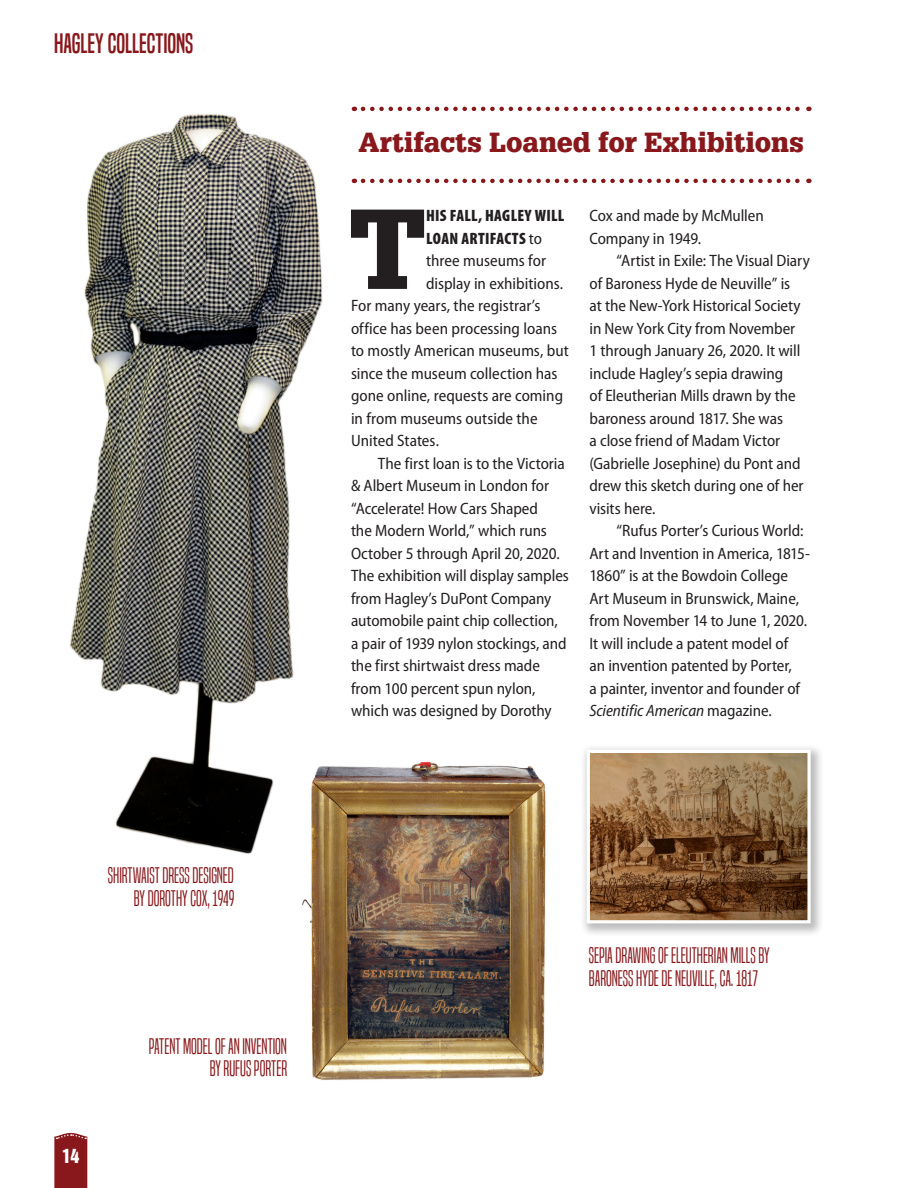
<style>
.page{position:relative;width:918px;height:1188px;background:#fff}
.page>*{position:absolute;margin:0;border:0;box-sizing:border-box;transform-origin:0 0}
.story_text__first_pa{font:900 110.7px "Glypha LT Std";color:#231f20}
.t1{font:900 27px "Glypha LT Std";letter-spacing:.005em;color:#88181b}
.t2{font:26.25px "Built Titling Rg";letter-spacing:-.005em;color:#88181b}
.t3{font:21px/22.5px "Built Titling Lt";letter-spacing:-.005em;color:#88181b;text-align:right}
.t4{font:18px "Helvetica Inserat";color:#fff}
.story_text{font:semi-condensed 16.5px/22.5px "Myriad Pro";letter-spacing:-.005em;color:#231f20}
.story_text__first_pa-2{font:semi-condensed 16.5px "Myriad Pro";color:#231f20}
.story_text__first_pa-3{font:900 condensed 16.5px "Myriad Pro";letter-spacing:.015em;color:#231f20}
.s1{font-weight:400;font-stretch:semi-condensed}
.s2{font-style:italic}
</style>
<div class="page">
<svg style="left:54px;top:1133px;width:33px;height:55px;background:#8d2326"></svg>
<svg style="left:416px;top:107px;width:393px;height:4px"></svg>
<svg style="left:416px;top:179px;width:393px;height:4px"></svg>
<img style="left:302px;top:761px;width:244px;height:319px">
<div style="left:580px;top:743px;width:245px;height:195px;background:#231f20;opacity:.3"></div>
<img style="left:591px;top:754px;width:216px;height:165px">
<div style="left:587px;top:750px;width:224px;height:173px;border:3px solid #fff"></div>
<img style="left:70px;top:106px;width:344px;height:766px">
<p class="t2" style="left:54px;top:28px;width:141px">HAGLEY COLLECTIONS</p>
<p class="t3" style="left:108px;top:865px;width:128px">SHIRTWAIST DRESS DESIGNED<br>BY DOROTHY COX, 1949</p>
<p class="t4" style="left:62px;top:1145px;width:19px">14</p>
<p class="t3" style="left:149px;top:1035px;width:140px">PATENT MODEL OF AN INVENTION<br>BY RUFUS PORTER</p>
<p class="t1" style="left:358px;top:126px;width:447px">Artifacts Loaned for Exhibitions</p>
<p class="story_text__first_pa" style="left:351px;top:182px;width:75px">T</p>
<p class="story_text__first_pa-3" style="left:426px;top:205px;width:140px">HIS FALL, HAGLEY WILL</p>
<p class="story_text__first_pa-3" style="left:426px;top:228px;width:117px">LOAN ARTIFACTS <span class="s1">to</span></p>
<p class="story_text__first_pa-2" style="left:426px;top:251px;width:121px">three museums for</p>
<p class="story_text__first_pa-2" style="left:426px;top:273px;width:139px">display in exhibitions.</p>
<p class="story_text__first_pa-2" style="left:351px;top:296px;width:191px">For many years, the registrar’s</p>
<p class="story_text__first_pa-2" style="left:351px;top:318px;width:208px">office has been processing loans</p>
<p class="story_text__first_pa-2" style="left:351px;top:341px;width:219px">to mostly American museums, but</p>
<p class="story_text__first_pa-2" style="left:351px;top:363px;width:208px">since the museum collection has</p>
<p class="story_text__first_pa-2" style="left:351px;top:386px;width:214px">gone online, requests are coming</p>
<p class="story_text__first_pa-2" style="left:351px;top:408px;width:188px">in from museums outside the</p>
<p class="story_text__first_pa-2" style="left:351px;top:431px;width:90px">United States.</p>
<p class="story_text" style="left:351px;top:452px;width:219px;text-indent:27px">The first loan is to the Victoria &amp; Albert Museum in London for “Accelerate! How Cars Shaped<br>the Modern World,” which runs<br>October 5 through April 20, 2020.<br>The exhibition will display samples from Hagley’s DuPont Company automobile paint chip collection, a pair of 1939 nylon stockings, and the first shirtwaist dress made from 100 percent spun nylon, which was designed by Dorothy</p>
<p class="story_text" style="left:590px;top:204px;width:176px">Cox and made by McMullen<br>Company in 1949.</p>
<p class="story_text" style="left:590px;top:249px;width:222px;text-indent:27px">“Artist in Exile: The Visual Diary of Baroness Hyde de Neuville” is<br>at the New-York Historical Society in New York City from November<br>1 through January 26, 2020. It will include Hagley’s sepia drawing<br>of Eleutherian Mills drawn by the baroness around 1817. She was<br>a close friend of Madam Victor (Gabrielle Josephine) du Pont and drew this sketch during one of her visits here.</p>
<p class="story_text" style="left:590px;top:519px;width:222px;text-indent:27px">“Rufus Porter’s Curious World:<br>Art and Invention in America, 1815-<br>1860” is at the Bowdoin College<br>Art Museum in Brunswick, Maine, from November 14 to June 1, 2020.<br>It will include a patent model of<br>an invention patented by Porter,<br>a painter, inventor and founder of<br><span class="s2">Scientific American</span> magazine.</p>
<p class="t3" style="left:589px;top:944px;width:183px;text-align:left">SEPIA DRAWING OF ELEUTHERIAN MILLS BY<br>BARONESS HYDE DE NEUVILLE, CA. 1817</p>
</div>
